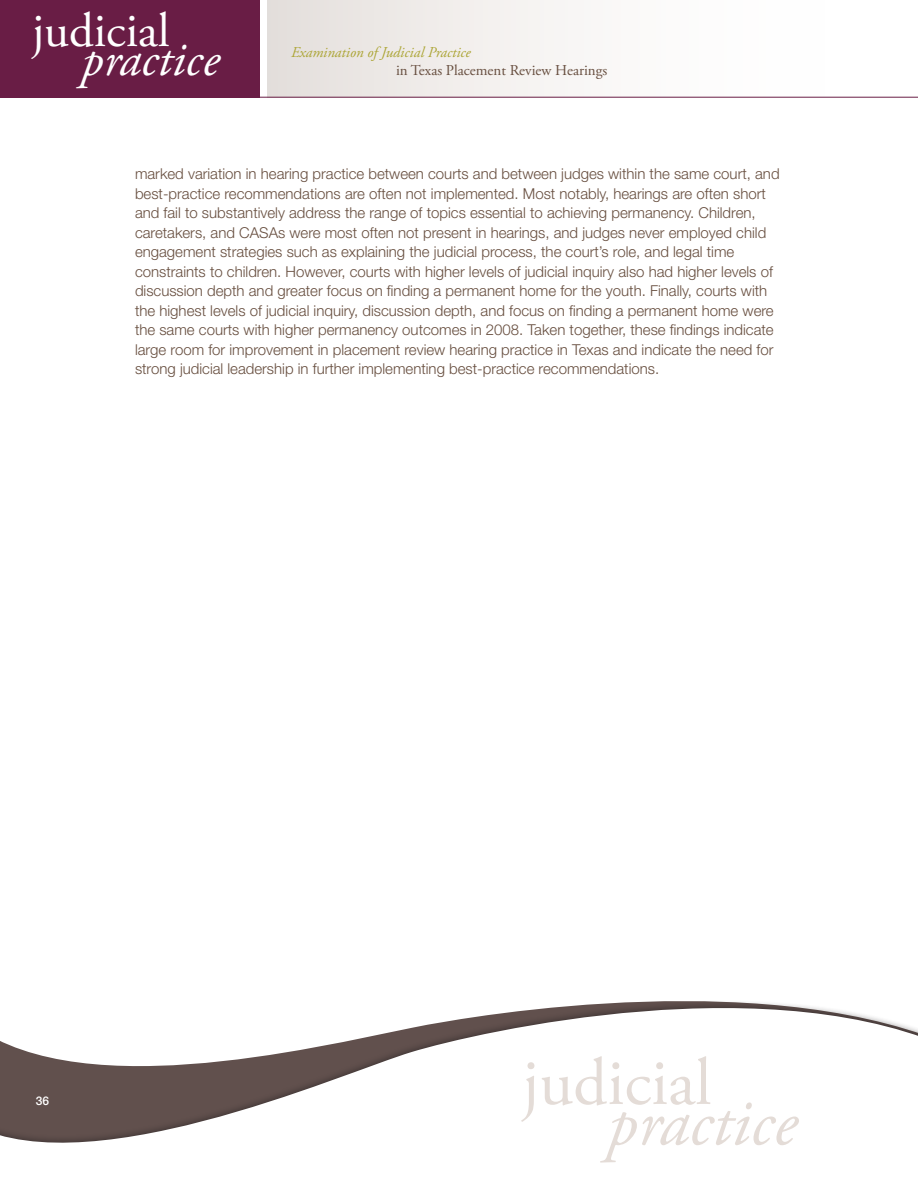
<style>
.page{position:relative;width:918px;height:1188px;background:#fff}
.page>*{position:absolute;margin:0;border:0;box-sizing:border-box;transform-origin:0 0}
.t1{font:italic 68.1px "Adobe Garamond Pro";color:#e4dcd7}
.t2{font:66.75px "Adobe Garamond Pro";color:#e4dcd7}
.t3{font:italic 49.5px "Adobe Garamond Pro";color:#fff}
.t4{font:48.45px "Adobe Garamond Pro";color:#fff}
.t5{font:300 15px/19.5px "Helvetica Neue LT Std";color:#674e3f}
.t6{font:15px "Adobe Garamond Pro";color:#674e3f}
.t7{font:italic 15px "Adobe Garamond Pro";color:#aca535}
.t8{font:500 12px "Helvetica Neue LT Std";color:#fff}
</style>
<div class="page">
<div style="left:268px;top:0;width:596px;height:98px;background:linear-gradient(to right,#e6e1de,#fff)"></div>
<svg style="left:0;top:1001px;width:917px;height:142px"></svg>
<div style="left:0;top:0;width:260px;height:97px;background:#691d45"></div>
<hr style="left:0;top:97px;width:918px;height:1px;background:#691d45">
<h3 class="t4" style="left:32px;top:2px;width:139px">judicial</h3>
<h3 class="t3" style="left:82px;top:30px;width:139px">practice</h3>
<p class="t7" style="left:291px;top:44px;width:181px">Examination of Judicial Practice</p>
<p class="t6" style="left:396px;top:62px;width:213px">in Texas Placement Review Hearings</p>
<p class="t5" style="left:135px;top:164px;width:646px">marked variation in hearing practice between courts and between judges within the same court, and best-practice recommendations are often not implemented. Most notably, hearings are often short and fail to substantively address the range of topics essential to achieving permanency. Children, caretakers, and CASAs were most often not present in hearings, and judges never employed child engagement strategies such as explaining the judicial process, the court’s role, and legal time constraints to children. However, courts with higher levels of judicial inquiry also had higher levels of discussion depth and greater focus on finding a permanent home for the youth. Finally, courts with the highest levels of judicial inquiry, discussion depth, and focus on finding a permanent home were the same courts with higher permanency outcomes in 2008. Taken together, these findings indicate large room for improvement in placement review hearing practice in Texas and indicate the need for strong judicial leadership in further implementing best-practice recommendations.</p>
<p class="t8" style="left:36px;top:1094px;width:15px">36</p>
<h2 class="t2" style="left:522px;top:1043px;width:191px">judicial</h2>
<h1 class="t1" style="left:607px;top:1082px;width:191px">practice</h1>
</div>
